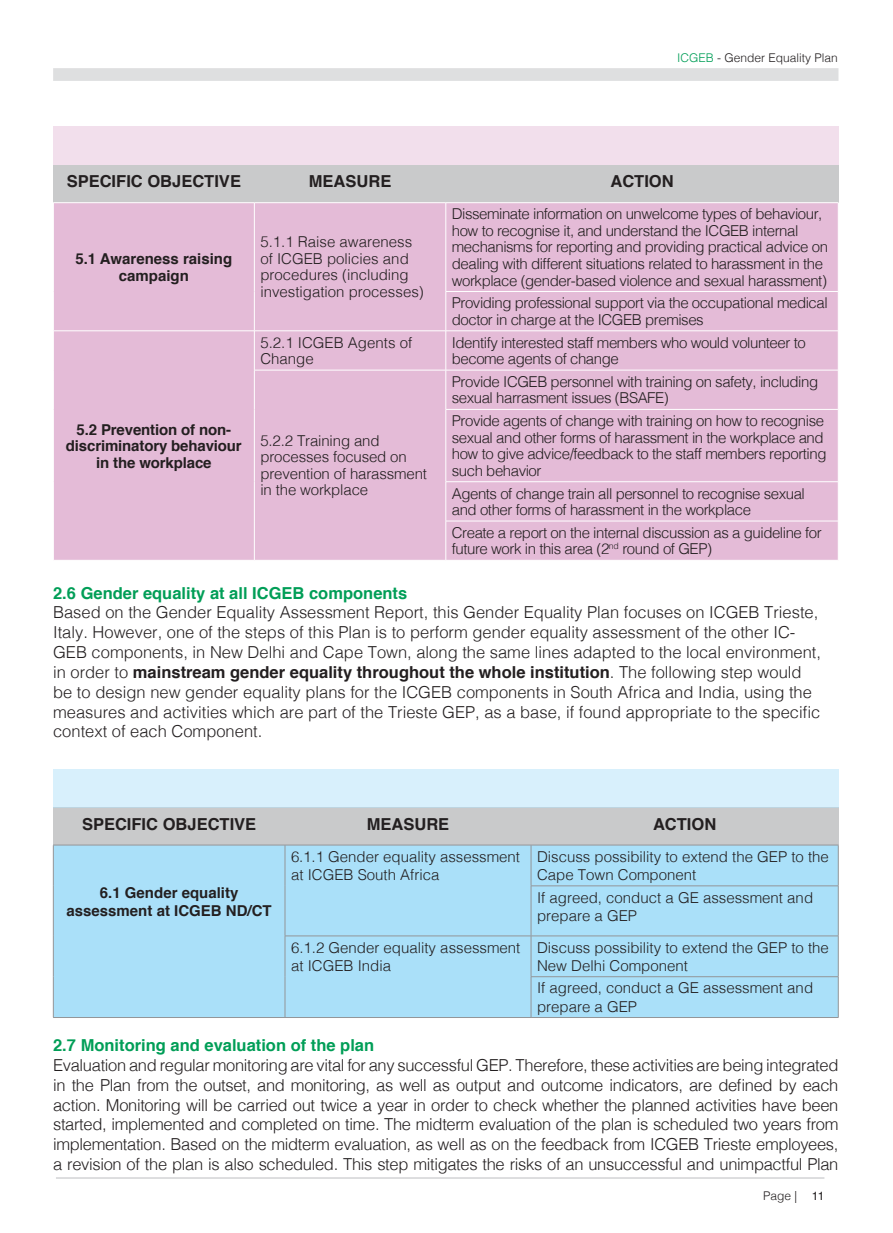
<style>
.page{position:relative;width:893px;height:1233px;background:#fff}
.page>*{position:absolute;margin:0;border:0;box-sizing:border-box;transform-origin:0 0}
.t1{font:300 16.5px/19.8px "Helvetica";color:#231f20}
.t2{font:700 16.5px "Helvetica";color:#009e57}
.t3{font:700 16.5px "Helvetica";color:#231f20}
.t4{font:300 15px/16.5px "Helvetica";letter-spacing:-.03em;color:#231f20}
.t5{font:300 15px/18px "Helvetica";color:#231f20}
.t6{font:700 15px/16.5px "Helvetica";color:#231f20;text-align:center}
.t7{font:300 15px/16.5px "Helvetica";letter-spacing:-.01em;color:#231f20}
.t8{font:300 12px "Helvetica";color:#231f20}
.s1{color:#009e57}
.s2{font-weight:700}
.s3{font-weight:400}
</style>
<div class="page">
<div style="left:53px;top:68px;width:785px;height:13px;background:#dedfe0"></div>
<hr style="left:56px;top:1177px;width:768px;height:1px;background:#bcbdc0">
<div style="left:53px;top:165px;width:785px;height:38px;background:#c9cacb"></div>
<div style="left:53px;top:127px;width:785px;height:38px;background:#f2dfec"></div>
<div style="left:54px;top:203px;width:784px;height:357px;background:#e4bbd7"></div>
<hr style="left:53px;top:202px;width:201px;height:1px;background:#fff">
<hr style="left:254px;top:202px;width:192px;height:1px;background:#fff">
<hr style="left:254px;top:203px;width:1px;height:88px;background:#fff">
<hr style="left:254px;top:291px;width:1px;height:39px;background:#fff">
<hr style="left:446px;top:202px;width:392px;height:1px;background:#fff">
<hr style="left:445px;top:203px;width:1px;height:88px;background:#fff">
<hr style="left:445px;top:291px;width:393px;height:1px;background:#fff">
<hr style="left:445px;top:292px;width:1px;height:38px;background:#fff">
<hr style="left:54px;top:330px;width:200px;height:1px;background:#fff">
<hr style="left:254px;top:330px;width:192px;height:1px;background:#fff">
<hr style="left:254px;top:331px;width:1px;height:39px;background:#fff">
<hr style="left:446px;top:330px;width:392px;height:1px;background:#fff">
<hr style="left:445px;top:331px;width:1px;height:39px;background:#fff">
<hr style="left:254px;top:370px;width:192px;height:1px;background:#fff">
<hr style="left:254px;top:370px;width:1px;height:39px;background:#fff">
<hr style="left:254px;top:409px;width:1px;height:72px;background:#fff">
<hr style="left:254px;top:481px;width:1px;height:40px;background:#fff">
<hr style="left:254px;top:521px;width:1px;height:39px;background:#fff">
<hr style="left:446px;top:370px;width:392px;height:1px;background:#fff">
<hr style="left:445px;top:370px;width:1px;height:39px;background:#fff">
<hr style="left:445px;top:409px;width:393px;height:1px;background:#fff">
<hr style="left:445px;top:409px;width:1px;height:72px;background:#fff">
<hr style="left:445px;top:481px;width:393px;height:1px;background:#fff">
<hr style="left:445px;top:482px;width:1px;height:38px;background:#fff">
<hr style="left:445px;top:520px;width:393px;height:1px;background:#fff">
<hr style="left:445px;top:521px;width:1px;height:39px;background:#fff">
<div style="left:53px;top:807px;width:785px;height:38px;background:#c9cacb"></div>
<div style="left:53px;top:769px;width:785px;height:38px;background:#d8f0fc"></div>
<div style="left:54px;top:845px;width:784px;height:172px;background:#aae0f9"></div>
<hr style="left:53px;top:844px;width:232px;height:1px;background:#939598">
<hr style="left:53px;top:845px;width:1px;height:40px;background:#939598">
<hr style="left:285px;top:844px;width:246px;height:1px;background:#939598">
<hr style="left:285px;top:845px;width:1px;height:40px;background:#939598">
<hr style="left:531px;top:844px;width:307px;height:1px;background:#939598">
<hr style="left:530px;top:845px;width:1px;height:40px;background:#939598">
<hr style="left:838px;top:845px;width:1px;height:40px;background:#939598">
<hr style="left:53px;top:885px;width:1px;height:50px;background:#939598">
<hr style="left:285px;top:885px;width:1px;height:50px;background:#939598">
<hr style="left:531px;top:885px;width:307px;height:1px;background:#939598">
<hr style="left:530px;top:885px;width:1px;height:50px;background:#939598">
<hr style="left:838px;top:885px;width:1px;height:50px;background:#939598">
<hr style="left:53px;top:935px;width:1px;height:41px;background:#939598">
<hr style="left:285px;top:935px;width:246px;height:1px;background:#939598">
<hr style="left:285px;top:936px;width:1px;height:40px;background:#939598">
<hr style="left:531px;top:935px;width:307px;height:1px;background:#939598">
<hr style="left:530px;top:936px;width:1px;height:40px;background:#939598">
<hr style="left:838px;top:936px;width:1px;height:40px;background:#939598">
<hr style="left:53px;top:976px;width:1px;height:41px;background:#939598">
<hr style="left:285px;top:976px;width:1px;height:41px;background:#939598">
<hr style="left:531px;top:976px;width:307px;height:1px;background:#939598">
<hr style="left:530px;top:976px;width:1px;height:41px;background:#939598">
<hr style="left:838px;top:976px;width:1px;height:41px;background:#939598">
<hr style="left:53px;top:1017px;width:232px;height:1px;background:#939598">
<hr style="left:285px;top:1017px;width:246px;height:1px;background:#939598">
<hr style="left:531px;top:1017px;width:307px;height:1px;background:#939598">
<p class="t8" style="left:677px;top:47px;width:162px"><span class="s1">ICGEB</span> - Gender Equality Plan</p>
<p class="t3" style="left:67px;top:168px;width:176px">SPECIFIC OBJECTIVE</p>
<p class="t3" style="left:309px;top:168px;width:84px">MEASURE</p>
<p class="t3" style="left:610px;top:168px;width:65px">ACTION</p>
<p class="t6" style="left:75px;top:251px;width:158px">5.1 Awareness raising campaign</p>
<p class="t6" style="left:66px;top:421px;width:177px">5.2 Prevention of non&shy;discriminatory behaviour in the workplace</p>
<p class="t5" style="left:260px;top:233px;width:165px;line-height:16.5px">5.1.1 Raise awareness of ICGEB policies and procedures (including investigation processes)</p>
<p class="t4" style="left:452px;top:205px;width:378px">Disseminate information on unwelcome types of behaviour, how to recognise it, and understand the ICGEB internal mechanisms for reporting and providing practical advice on dealing with different situations related to harassment in the workplace (gender-based violence and sexual harassment)</p>
<p class="t4" style="left:452px;top:293px;width:377px">Providing professional support via the occupational medical doctor in charge at the ICGEB premises</p>
<p class="t5" style="left:260px;top:333px;width:153px;line-height:16.5px">5.2.1 ICGEB Agents of<br>Change</p>
<p class="t4" style="left:452px;top:333px;width:355px">Identify interested staff members who would volunteer to become agents of change</p>
<p class="t7" style="left:260px;top:431px;width:168px">5.2.2 Training and processes focused on prevention of harassment in the workplace</p>
<p class="t4" style="left:452px;top:372px;width:368px">Provide ICGEB personnel with training on safety, including sexual harrasment issues (BSAFE)</p>
<p class="t4" style="left:452px;top:411px;width:376px">Provide agents of change with training on how to recognise sexual and other forms of harassment in the workplace and how to give advice/feedback to the staff members reporting such behavior</p>
<p class="t4" style="left:452px;top:484px;width:354px">Agents of change train all personnel to recognise sexual and other forms of harassment in the workplace</p>
<p class="t4" style="left:452px;top:523px;width:371px">Create a report on the internal discussion as a guideline for future work in this area (2<sup>nd</sup> round of GEP)</p>
<p class="t2" style="left:53px;top:579px;width:355px">2.6 Gender equality at all ICGEB components</p>
<p class="t1" style="left:53px;top:601px;width:769px">Based on the Gender Equality Assessment Report, this Gender Equality Plan focuses on ICGEB Trieste, Italy. However, one of the steps of this Plan is to perform gender equality assessment of the other IC-GEB components, in New Delhi and Cape Town, along the same lines adapted to the local environment, in order to <span class="s2">mainstream gender equality throughout the whole institution</span>. The following step would be to design new gender equality plans for the ICGEB components in South Africa and India, using the measures and activities which are part of the Trieste GEP, as a base, if found appropriate to the specific context of each Component.</p>
<p class="t3" style="left:82px;top:810px;width:176px">SPECIFIC OBJECTIVE</p>
<p class="t3" style="left:367px;top:810px;width:84px">MEASURE</p>
<p class="t3" style="left:653px;top:810px;width:65px">ACTION</p>
<p class="t5" style="left:291px;top:846px;width:230px">6.1.1 Gender equality assessment at ICGEB South Africa</p>
<p class="t5" style="left:537px;top:846px;width:293px">Discuss possibility to extend the GEP to the<br>Cape Town Component</p>
<p class="t5" style="left:537px;top:887px;width:277px">If agreed, conduct a GE assessment and prepare a GEP</p>
<p class="t5" style="left:291px;top:937px;width:231px">6.1.2 Gender equality assessment at ICGEB India</p>
<p class="t5" style="left:537px;top:937px;width:293px">Discuss possibility to extend the GEP to the<br>New Delhi Component</p>
<p class="t5" style="left:537px;top:977px;width:277px">If agreed, conduct a GE assessment and prepare a GEP</p>
<p class="t2" style="left:53px;top:1031px;width:322px">2.7 Monitoring and evaluation of the plan</p>
<p class="t1" style="left:53px;top:1053px;width:786px;text-align:justify">Evaluation and regular monitoring are vital for any successful GEP. Therefore, these activities are being integrated in the Plan from the outset, and monitoring, as well as output and outcome indicators, are defined by each action. Monitoring will be carried out twice a year in order to check whether the planned activities have been started, implemented and completed on time. The midterm evaluation of the plan is scheduled two years from implementation. Based on the midterm evaluation, as well as on the feedback from ICGEB Trieste employees, a revision of the plan is also scheduled. This step mitigates the risks of an unsuccessful and unimpactful Plan</p>
<p class="t6" style="left:67px;top:884px;width:207px;line-height:18px">6.1 Gender equality assessment at ICGEB ND/CT</p>
<p class="t8" style="left:763px;top:1184px;width:63px">Page | <span class="s3">11</span></p>
</div>
